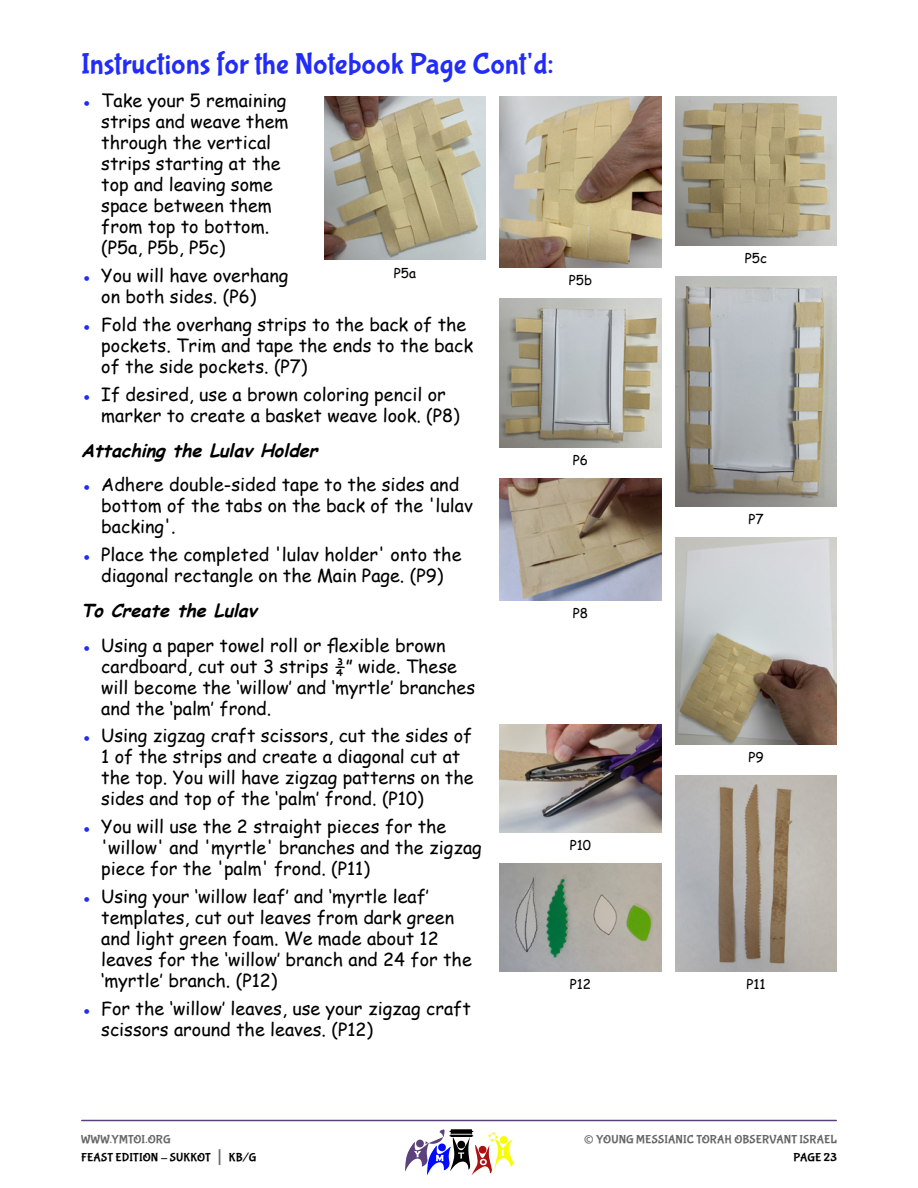
<style>
.page{position:relative;width:918px;height:1188px;background:#fff}
.page>*{position:absolute;margin:0;border:0;box-sizing:border-box;transform-origin:0 0}
.t1{font:30px "Bubblegum Sans";color:#222cf9}
.t2{font:27px "Bubblegum Sans";color:#666}
.t3{font:18px/21px "Comic Sans MS";color:#000}
.t4{font:italic 700 18px "Comic Sans MS";color:#000}
.t5{font:13.5px "Comic Sans MS";color:#000}
.t6{font:12px/18px "Bubblegum Sans";letter-spacing:.01em;color:#000}
.t7{font:12px "Bubblegum Sans";letter-spacing:.01em;color:#666}
.s1{color:#222cf9}
.s2{color:#666}
.s3{font-size:21px;color:#666}
</style>
<div class="page">
<hr style="left:82px;top:1120px;width:754px;height:1px;background:#59417c">
<svg style="left:405px;top:1129px;width:108px;height:46px"></svg>
<img style="left:675px;top:776px;width:162px;height:195px">
<img style="left:500px;top:479px;width:162px;height:121px">
<img style="left:500px;top:724px;width:162px;height:108px">
<img style="left:500px;top:863px;width:162px;height:108px">
<img style="left:675px;top:538px;width:162px;height:207px">
<img style="left:675px;top:97px;width:162px;height:149px">
<img style="left:324px;top:97px;width:162px;height:163px">
<img style="left:500px;top:97px;width:162px;height:171px">
<img style="left:500px;top:299px;width:162px;height:149px">
<img style="left:675px;top:277px;width:162px;height:230px">
<h1 class="t1" style="left:81px;top:51px;width:474px">Instructions for the Notebook Page Cont'd:</h1>
<p class="t3" style="left:101px;top:90px;width:189px;text-indent:-20px"><span class="s1">●</span> Take your 5 remaining strips and weave them through the vertical strips starting at the top and leaving some space between them from top to bottom. (P5a, P5b, P5c)</p>
<p class="t3" style="left:101px;top:264px;width:189px;text-indent:-20px"><span class="s1">●</span> You will have overhang on both sides. (P6)</p>
<p class="t3" style="left:101px;top:313px;width:373px;text-indent:-20px"><span class="s1">●</span> Fold the overhang strips to the back of the pockets. Trim and tape the ends to the back of the side pockets. (P7)</p>
<p class="t3" style="left:101px;top:383px;width:360px;text-indent:-20px"><span class="s1">●</span> If desired, use a brown coloring pencil or marker to create a basket weave look. (P8)</p>
<p class="t4" style="left:81px;top:442px;width:243px">Attaching the Lulav Holder</p>
<p class="t3" style="left:101px;top:474px;width:373px;text-indent:-20px"><span class="s1">●</span> Adhere double-sided tape to the sides and bottom of the tabs on the back of the 'lulav backing'.</p>
<p class="t3" style="left:81px;top:543px;width:382px;text-align:center"><span class="s1">●</span> Place the completed 'lulav holder' onto the diagonal rectangle on the Main Page. (P9)</p>
<p class="t4" style="left:81px;top:603px;width:182px">To Create the Lulav</p>
<p class="t3" style="left:101px;top:634px;width:376px;text-indent:-20px"><span class="s1">●</span> Using a paper towel roll or flexible brown cardboard, cut out 3 strips ¾” wide. These will become the ‘willow’ and ‘myrtle’ branches and the ‘palm’ frond.</p>
<p class="t3" style="left:101px;top:725px;width:374px;text-indent:-20px"><span class="s1">●</span> Using zigzag craft scissors, cut the sides of 1 of the strips and create a diagonal cut at the top. You will have zigzag patterns on the sides and top of the ‘palm’ frond. (P10)</p>
<p class="t3" style="left:101px;top:815px;width:382px;text-indent:-20px"><span class="s1">●</span> You will use the 2 straight pieces for the 'willow' and 'myrtle' branches and the zigzag piece for the 'palm' frond. (P11)</p>
<p class="t3" style="left:101px;top:885px;width:372px;text-indent:-20px"><span class="s1">●</span> Using your ‘willow leaf’ and ‘myrtle leaf’ templates, cut out leaves from dark green and light green foam. We made about 12 leaves for the ‘willow’ branch and 24 for the ‘myrtle’ branch. (P12)</p>
<p class="t3" style="left:101px;top:997px;width:371px;text-indent:-20px"><span class="s1">●</span> For the ‘willow’ leaves, use your zigzag craft scissors around the leaves. (P12)</p>
<p class="t5" style="left:394px;top:263px;width:24px">P5a</p>
<p class="t5" style="left:569px;top:270px;width:25px">P5b</p>
<p class="t5" style="left:573px;top:450px;width:17px">P6</p>
<p class="t5" style="left:573px;top:603px;width:17px">P8</p>
<p class="t5" style="left:570px;top:835px;width:23px">P10</p>
<p class="t5" style="left:570px;top:974px;width:23px">P12</p>
<p class="t5" style="left:745px;top:248px;width:24px">P5c</p>
<p class="t5" style="left:748px;top:509px;width:17px">P7</p>
<p class="t5" style="left:748px;top:747px;width:17px">P9</p>
<p class="t5" style="left:746px;top:974px;width:21px">P11</p>
<p class="t6" style="left:81px;top:1131px;width:177px"><span class="s2">WWW.YMTOI.ORG<br></span>FEAST EDITION - SUKKOT <span class="s3">|</span> KB/G</p>
<h2 class="t2" style="left:584px;top:1128px;width:12px">©</h2>
<p class="t7" style="left:596px;top:1134px;width:242px">YOUNG MESSIANIC TORAH OBSERVANT ISRAEL</p>
<p class="t6" style="left:794px;top:1149px;width:45px">PAGE 23</p>
</div>
